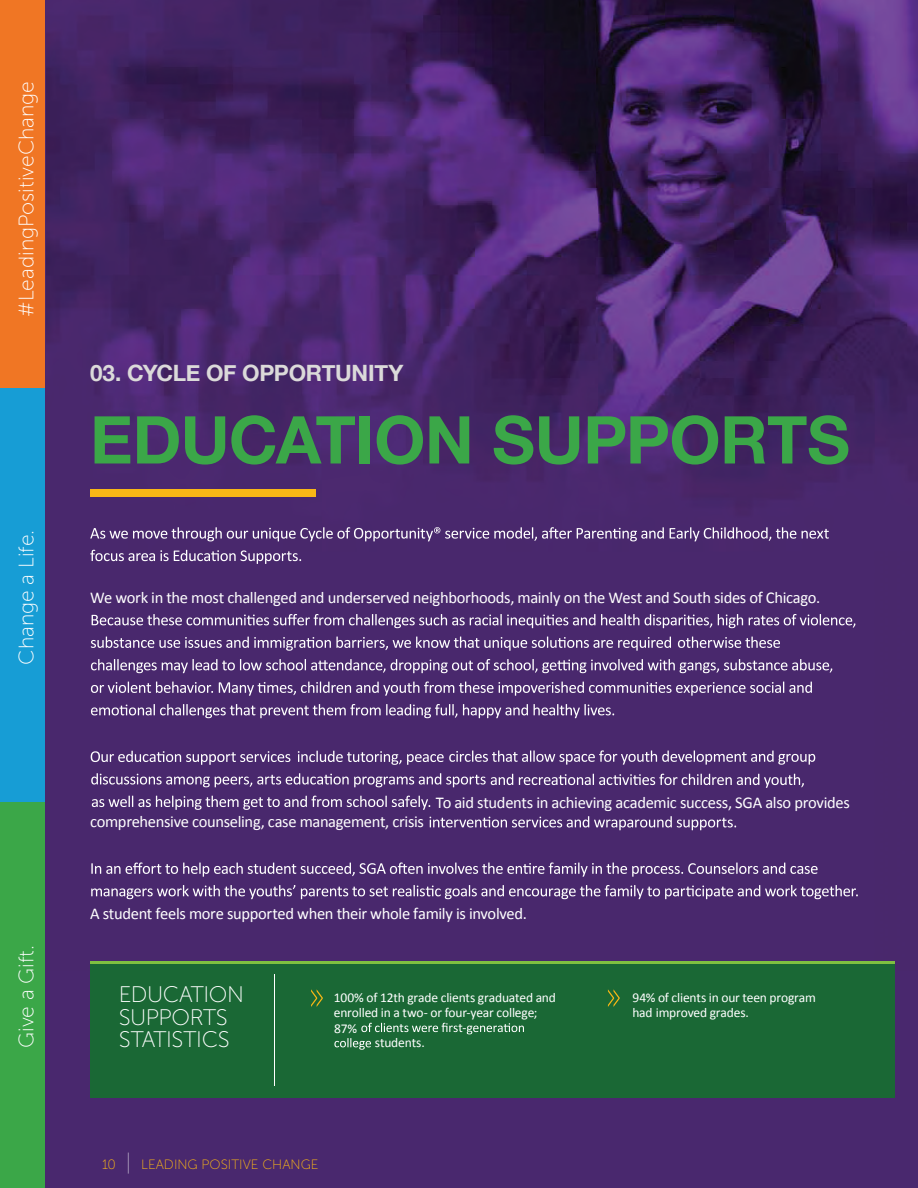
<style>
.page{position:relative;width:918px;height:1188px;background:#49286e}
.page>*{position:absolute;margin:0;border:0;box-sizing:border-box;transform-origin:0 0}
.t1{font:700 66px "Helvetica Neue";letter-spacing:-.01em;color:#3ba748}
.t2{font:200 60px "Helvetica Neue";color:#f9b716}
.t3{font:22.5px/22.5px "Museo Sans 100";letter-spacing:-.015em;color:#fff}
.t4{font:700 22.5px "Helvetica Neue";letter-spacing:-.015em;color:#dbdad9}
.t5{font:21px "Museo Sans 100";color:#fff}
.t6{font:16.5px "Calibri";letter-spacing:-.02em;color:#fff}
.t7{font:13.5px/15px "Calibri";letter-spacing:-.015em;color:#fff}
.t8{font:13.5px "Museo Sans 100";color:#f9b716}
.s1{font-family:"Helvetica Neue";font-weight:200;font-size:21px;color:#fff}
</style>
<div class="page">
<div style="left:0;top:801px;width:45px;height:387px;background:#3ba748"></div>
<div style="left:0;top:387px;width:45px;height:414px;background:#179dd5"></div>
<div style="left:0;top:0;width:45px;height:387px;background:#f07624"></div>
<img style="left:46px;top:0;width:872px;height:971px">
<div style="left:90px;top:489px;width:226px;height:8px;background:#f9b716"></div>
<svg style="left:90px;top:527px;width:739px;height:14px"></svg>
<svg style="left:90px;top:550px;width:211px;height:14px"></svg>
<svg style="left:91px;top:750px;width:724px;height:60px"></svg>
<svg style="left:92px;top:614px;width:763px;height:14px"></svg>
<svg style="left:91px;top:637px;width:689px;height:14px"></svg>
<svg style="left:91px;top:659px;width:741px;height:14px"></svg>
<svg style="left:91px;top:682px;width:721px;height:14px"></svg>
<svg style="left:91px;top:704px;width:523px;height:14px"></svg>
<svg style="left:430px;top:816px;width:306px;height:14px"></svg>
<svg style="left:91px;top:862px;width:727px;height:15px"></svg>
<svg style="left:91px;top:885px;width:767px;height:14px"></svg>
<div style="left:91px;top:962px;width:804px;height:136px;background:#1a6835"></div>
<hr style="left:91px;top:961px;width:804px;height:3px;background:#7fc041">
<svg style="left:334px;top:1023px;width:190px;height:27px"></svg>
<hr style="left:274px;top:975px;width:1px;height:111px;background:#fff">
<p class="t5" style="left:15px;top:317px;width:237px;rotate:-90deg">#LeadingPositiveChange</p>
<p class="t5" style="left:15px;top:665px;width:137px;rotate:-90deg">Change a Life.</p>
<h3 class="t4" style="left:90px;top:355px;width:315px">03. CYCLE OF OPPORTUNITY</h3>
<h1 class="t1" style="left:90px;top:388px;width:761px">EDUCATION SUPPORTS</h1>
<p class="t6" style="left:90px;top:586px;width:732px">We work in the most challenged and underserved neighborhoods, mainly on the West and South sides of Chicago.</p>
<p class="t5" style="left:15px;top:1048px;width:104px;rotate:-90deg">Give a Gift.</p>
<p class="t6" style="left:90px;top:810px;width:335px">comprehensive counseling, case management, crisis</p>
<p class="t6" style="left:436px;top:791px;width:415px">To aid students in achieving academic success, SGA also provides</p>
<p class="t6" style="left:90px;top:902px;width:438px">A student feels more supported when their whole family is involved.</p>
<h3 class="t3" style="left:119px;top:983px;width:127px">EDUCATION<br>SUPPORTS<br>STATISTICS</h3>
<p class="t7" style="left:632px;top:990px;width:185px">94% of clients in our teen program had improved grades.</p>
<h2 class="t2" style="left:327px;top:1050px;width:23px;rotate:-180deg">«</h2>
<h2 class="t2" style="left:624px;top:1050px;width:23px;rotate:-180deg">«</h2>
<p class="t7" style="left:334px;top:990px;width:224px">100% of 12th grade clients graduated and enrolled in a two- or four-year college;</p>
<p class="t7" style="left:375px;top:1035px;width:52px">students.</p>
<p class="t7" style="left:334px;top:1020px;width:25px">87%</p>
<p class="t8" style="left:102px;top:1157px;width:218px">10 <span class="s1">|</span> LEADING POSITIVE CHANGE</p>
</div>
